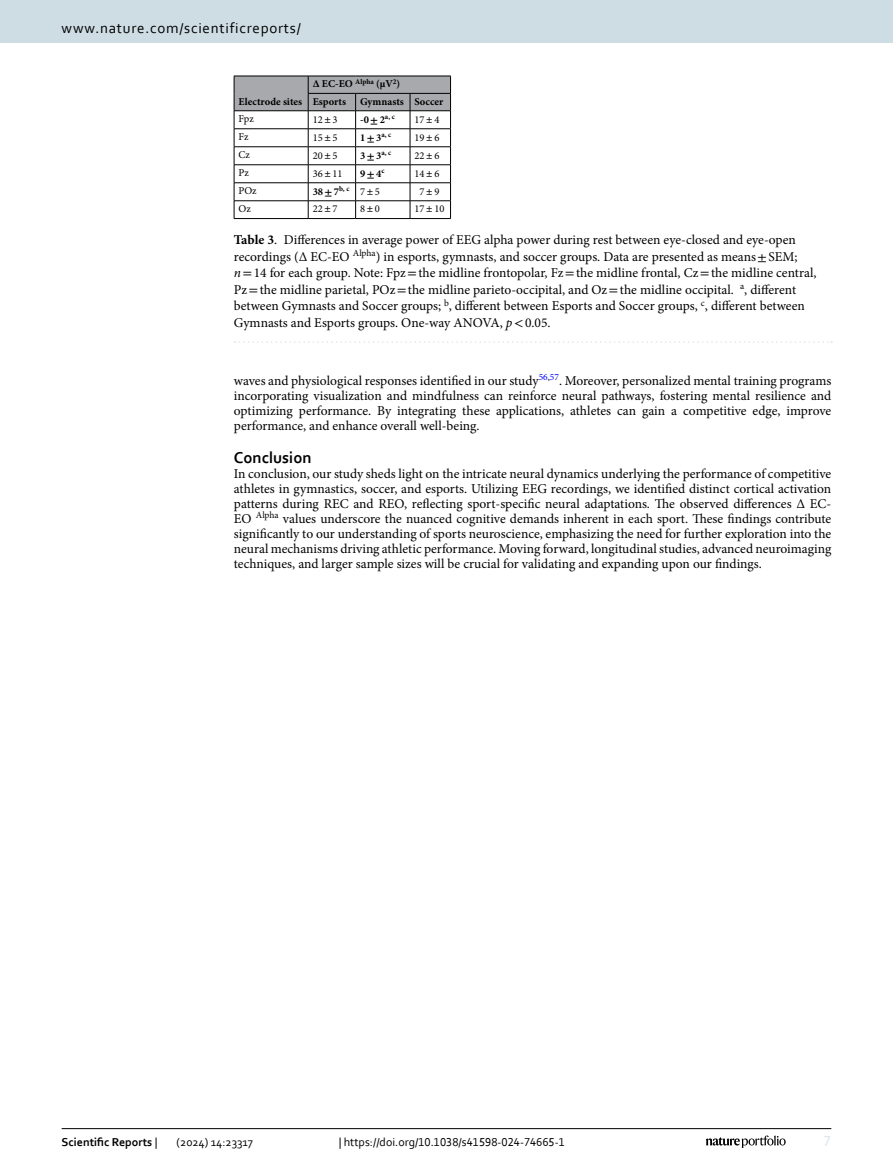
<style>
.page{position:relative;width:893px;height:1174px;background:#fff}
.page>*{position:absolute;margin:0;border:0;box-sizing:border-box;transform-origin:0 0}
.Head_1{font:700 16.5px "Corbel";color:#000}
.t1{font:15px "Corbel";letter-spacing:.05em;color:#000}
.t2{font:15px "Corbel";color:#d9e4eb}
.Body_Text{font:13.5px/15px "Minion Pro";color:#000;text-align:justify}
.Table_Caption{font:13.5px/16.5px "Minion Pro";color:#000}
.Body_Text_Indent{font:13.5px/15px "Minion Pro";letter-spacing:-.005em;color:#000;text-align:justify}
.t3{font:12px "Corbel";color:#000}
.t4{font:700 12px "Corbel";color:#000}
.Table_Body{font:10.5px "Minion Pro";color:#000}
.Table_Head{font:700 10.5px "Minion Pro";color:#000}
.Table_Body-2{font:700 10.5px "Minion Pro";color:#000}
.Table_Body-3{font:700 7.35px "Minion Pro";color:#000}
.s1{font-family:"STIX";font-style:italic}
.s2{font-family:"STIX"}
.s3{font-size:10.5px}
.s4{font-family:"STIX";font-size:10.5px}
.s5{font-weight:700}
.s6{font-style:italic}
.s7{font-weight:400}
</style>
<div class="page">
<hr style="left:308px;top:218px;width:48px;height:1px;background:#000">
<hr style="left:356px;top:218px;width:54px;height:1px;background:#000">
<svg style="left:234px;top:76px;width:217px;height:142px"></svg>
<hr style="left:410px;top:218px;width:41px;height:1px;background:#000">
<hr style="left:234px;top:218px;width:74px;height:1px;background:#000">
<svg style="left:235px;top:341px;width:597px;height:2px"></svg>
<hr style="left:62px;top:1128px;width:769px;height:1px;background:#000">
<svg style="left:706px;top:1135px;width:80px;height:12px"></svg>
<div style="left:0;top:0;width:893px;height:43px;background:#cedde4"></div>
<p class="t1" style="left:62px;top:18px;width:241px">www.nature.com/scientificreports/</p>
<p class="Table_Head" style="left:239px;top:94px;width:65px">Electrode sites</p>
<p class="Table_Head" style="left:313px;top:77px;width:89px">∆ EC-EO <sup>Alpha</sup> (µV<sup>2</sup>)</p>
<p class="Table_Head" style="left:313px;top:94px;width:35px">Esports</p>
<p class="Table_Head" style="left:360px;top:94px;width:45px">Gymnasts</p>
<p class="Table_Head" style="left:415px;top:94px;width:30px">Soccer</p>
<p class="Table_Body" style="left:239px;top:112px;width:17px">Fpz</p>
<p class="Table_Body" style="left:313px;top:112px;width:26px">12<span class="s1">±</span>3</p>
<p class="Table_Body-2" style="left:360px;top:112px;width:36px">-0<span class="s2">±</span>2<sup>a,</sup> <sup>c</sup></p>
<p class="Table_Body" style="left:415px;top:112px;width:26px">17<span class="s1">±</span>4</p>
<p class="Table_Body" style="left:239px;top:130px;width:11px">Fz</p>
<p class="Table_Body" style="left:313px;top:130px;width:26px">15<span class="s1">±</span>5</p>
<p class="Table_Body-3" style="left:360px;top:129px;width:33px"><span class="s3">1</span><span class="s4">±</span><span class="s3">3</span>a, c</p>
<p class="Table_Body" style="left:415px;top:130px;width:26px">19<span class="s1">±</span>6</p>
<p class="Table_Body" style="left:239px;top:148px;width:13px">Cz</p>
<p class="Table_Body" style="left:313px;top:148px;width:26px">20<span class="s1">±</span>5</p>
<p class="Table_Body-3" style="left:360px;top:147px;width:33px"><span class="s3">3</span><span class="s4">±</span><span class="s3">3</span>a, c</p>
<p class="Table_Body" style="left:415px;top:148px;width:26px">22<span class="s1">±</span>6</p>
<p class="Table_Body" style="left:239px;top:166px;width:12px">Pz</p>
<p class="Table_Body" style="left:313px;top:166px;width:31px">36<span class="s1">±</span>11</p>
<p class="Table_Body-2" style="left:360px;top:166px;width:26px">9<span class="s2">±</span>4<sup>c</sup></p>
<p class="Table_Body" style="left:415px;top:166px;width:26px">14<span class="s1">±</span>6</p>
<p class="Table_Body" style="left:239px;top:184px;width:20px">POz</p>
<p class="Table_Body-2" style="left:313px;top:184px;width:38px">38<span class="s2">±</span>7<sup>b,</sup> <sup>c</sup></p>
<p class="Table_Body" style="left:360px;top:184px;width:21px">7<span class="s1">±</span>5</p>
<p class="Table_Body" style="left:420px;top:184px;width:21px">7<span class="s1">±</span>9</p>
<p class="Table_Body" style="left:239px;top:202px;width:14px">Oz</p>
<p class="Table_Body" style="left:313px;top:202px;width:26px">22<span class="s1">±</span>7</p>
<p class="Table_Body" style="left:360px;top:202px;width:21px">8<span class="s1">±</span>0</p>
<p class="Table_Body" style="left:415px;top:202px;width:31px">17<span class="s1">±</span>10</p>
<p class="Table_Caption" style="left:234px;top:232px;width:584px"><span class="s5">Table 3</span>. Differences in average power of EEG alpha power during rest between eye-closed and eye-open recordings (∆ EC-EO <sup>Alpha</sup>) in esports, gymnasts, and soccer groups. Data are presented as means<span class="s2">±</span>SEM; <span class="s6">n</span><span class="s2">=</span>14 for each group. Note: Fpz<span class="s2">=</span>the midline frontopolar, Fz<span class="s2">=</span>the midline frontal, Cz<span class="s2">=</span>the midline central, Pz<span class="s2">=</span>the midline parietal, POz<span class="s2">=</span>the midline parieto-occipital, and Oz<span class="s2">=</span>the midline occipital. <sup>a</sup>, different between Gymnasts and Soccer groups; <sup>b</sup>, different between Esports and Soccer groups, <sup>c</sup>, different between Gymnasts and Esports groups. One-way ANOVA, <span class="s6">p</span><span class="s2">&lt;</span>0.05.</p>
<p class="Body_Text_Indent" style="left:234px;top:373px;width:599px">waves and physiological responses identified in our study<sup>56</sup><sup>,</sup><sup>57</sup>. Moreover, personalized mental training programs incorporating visualization and mindfulness can reinforce neural pathways, fostering mental resilience and optimizing performance. By integrating these applications, athletes can gain a competitive edge, improve performance, and enhance overall well-being.</p>
<p class="Head_1" style="left:234px;top:447px;width:79px">Conclusion</p>
<p class="Body_Text" style="left:234px;top:466px;width:599px">In conclusion, our study sheds light on the intricate neural dynamics underlying the performance of competitive athletes in gymnastics, soccer, and esports. Utilizing EEG recordings, we identified distinct cortical activation patterns during REC and REO, reflecting sport-specific neural adaptations. The observed differences ∆ EC-EO <sup>Alpha</sup> values underscore the nuanced cognitive demands inherent in each sport. These findings contribute significantly to our understanding of sports neuroscience, emphasizing the need for further exploration into the neural mechanisms driving athletic performance. Moving forward, longitudinal studies, advanced neuroimaging techniques, and larger sample sizes will be crucial for validating and expanding upon our findings.</p>
<p class="t4" style="left:62px;top:1134px;width:97px">Scientific Reports <span class="s7">|</span></p>
<p class="t3" style="left:177px;top:1134px;width:78px">(2024) 14:23317</p>
<p class="t3" style="left:339px;top:1134px;width:228px">| https://doi.org/10.1038/s41598-024-74665-1</p>
<p class="t2" style="left:824px;top:1132px;width:9px">7</p>
</div>
